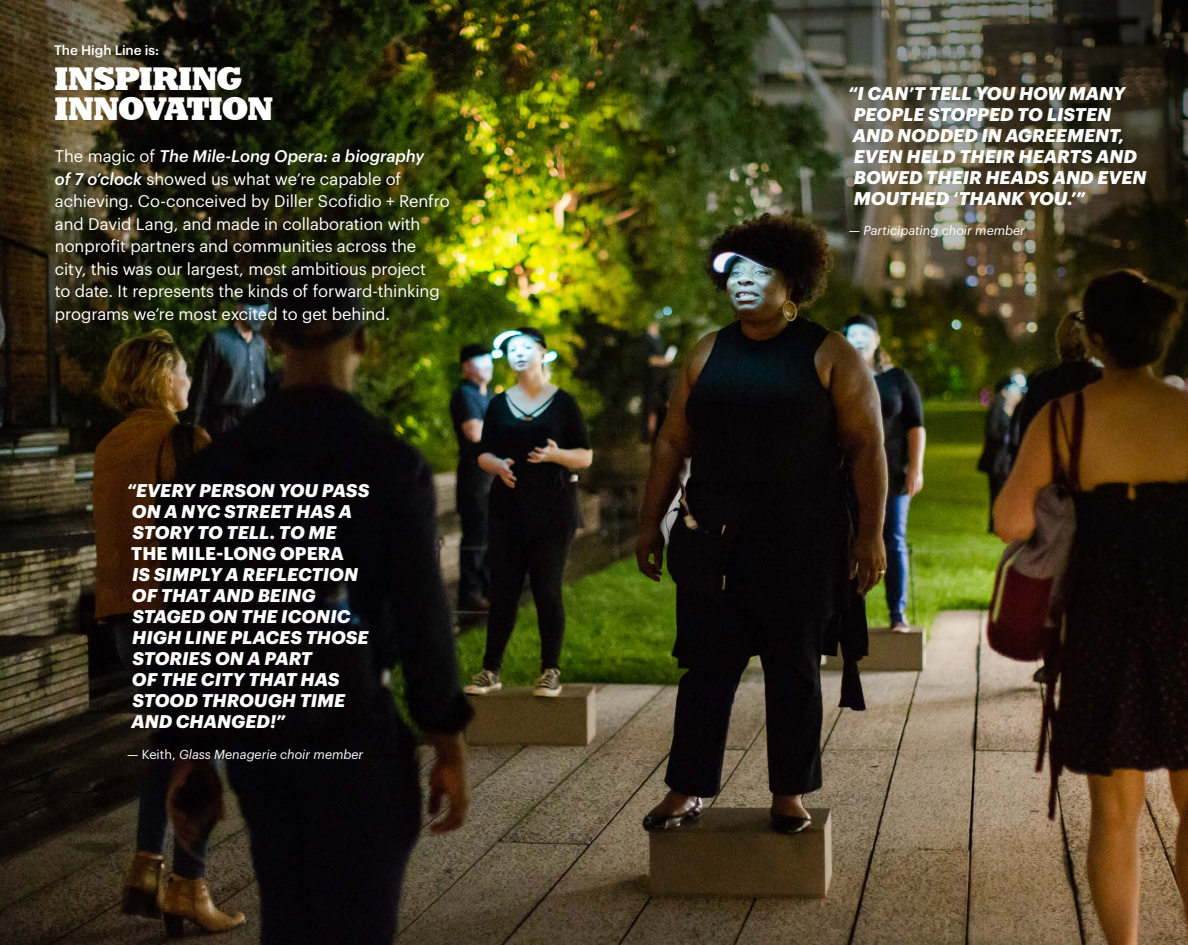
<style>
.page{position:relative;width:1188px;height:945px;background:#fff}
.page>*{position:absolute;margin:0;border:0;box-sizing:border-box;transform-origin:0 0}
.t1{font:32.85px/29.2px "Geometric Slab 712 BT Extra Bold A";letter-spacing:-.015em;color:#fff}
.t2{font:italic 700 18px/21px "Graphik";letter-spacing:.005em;color:#fff}
.t3{font:700 18px "Graphik";letter-spacing:.005em;color:#fff}
.t4{font:16.5px/22.5px "Graphik";letter-spacing:-.005em;color:#fff}
.t5{font:500 13.5px "Graphik";color:#fff}
.t6{font:italic 12.75px "Graphik";color:#fff}
.s1{font-weight:500;font-style:italic}
.s2{font-style:normal}
</style>
<div class="page">
<img style="left:0;top:0;width:611px;height:945px">
<img style="left:611px;top:0;width:577px;height:945px">
<p class="t5" style="left:54px;top:40px;width:107px">The High Line is:</p>
<h1 class="t1" style="left:55px;top:64px;width:220px">INSPIRING<br>INNOVATION</h1>
<p class="t4" style="left:55px;top:143px;width:396px">The magic of <span class="s1">The Mile-Long Opera: a biography<br>of 7 o’clock</span> showed us what we’re capable of achieving. Co-conceived by Diller Scofidio + Renfro and David Lang, and made in collaboration with nonprofit partners and communities across the city, this was our largest, most ambitious project<br>to date. It represents the kinds of forward-thinking programs we’re most excited to get behind.</p>
<p class="t2" style="left:127px;top:478px;width:244px">“EVERY PERSON YOU PASS<br>ON A NYC STREET HAS A<br>STORY TO TELL. TO ME</p>
<p class="t3" style="left:131px;top:540px;width:214px">THE MILE-LONG OPERA</p>
<p class="t2" style="left:131px;top:562px;width:239px">IS SIMPLY A REFLECTION<br>OF THAT AND BEING<br>STAGED ON THE ICONIC<br>HIGH LINE PLACES THOSE<br>STORIES ON A PART<br>OF THE CITY THAT HAS<br>STOOD THROUGH TIME<br>AND CHANGED!”</p>
<p class="t6" style="left:127px;top:745px;width:238px"><span class="s2">— Keith,</span> Glass Menagerie choir member</p>
<p class="t2" style="left:848px;top:81px;width:300px">“I CAN’T TELL YOU HOW MANY<br>PEOPLE STOPPED TO LISTEN<br>AND NODDED IN AGREEMENT,<br>EVEN HELD THEIR HEARTS AND<br>BOWED THEIR HEADS AND EVEN<br>MOUTHED ‘THANK YOU.’”</p>
<p class="t6" style="left:849px;top:221px;width:178px"><span class="s2">—</span> Participating choir member</p>
</div>
